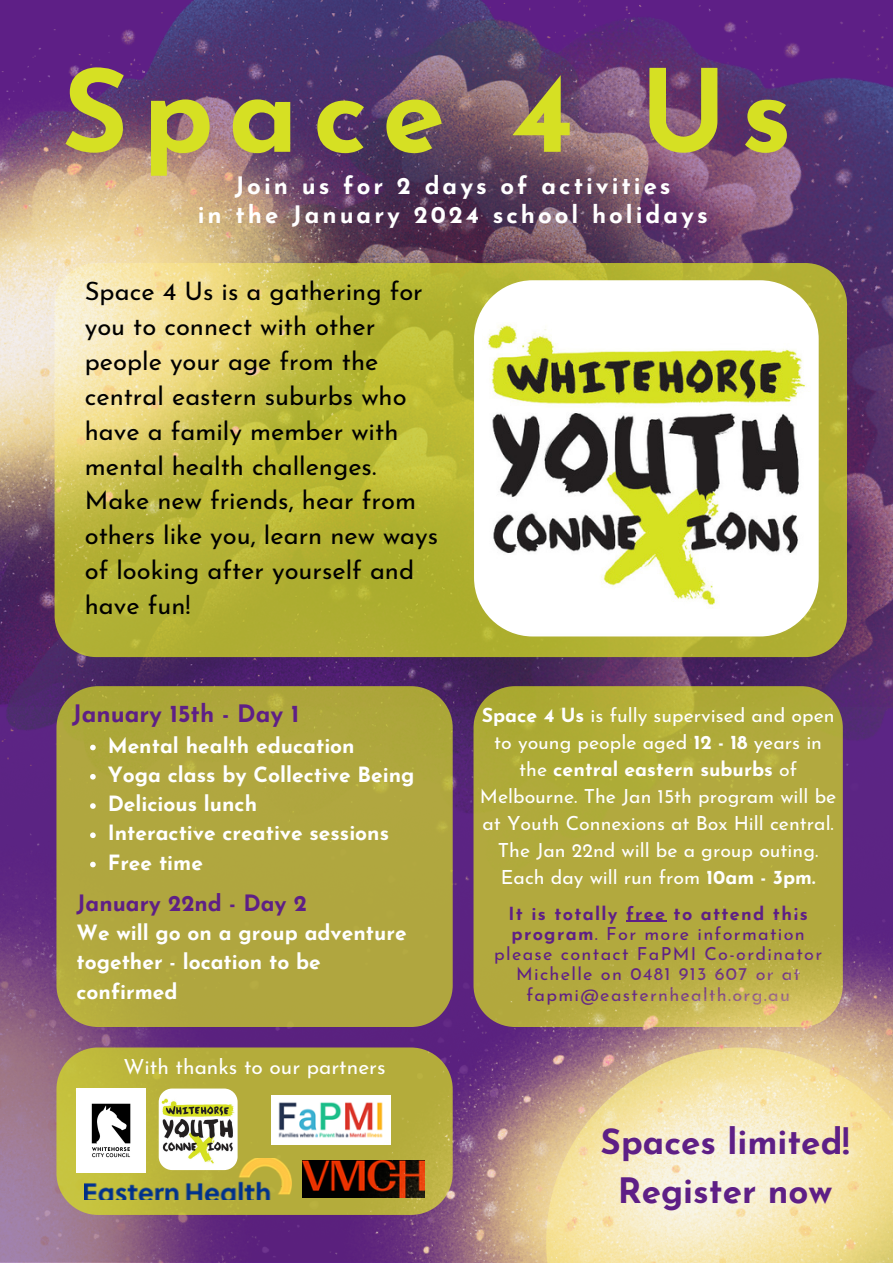
<style>
.page{position:relative;width:893px;height:1263px;background:#fff}
.page>*{position:absolute;margin:0;border:0;box-sizing:border-box;transform-origin:0 0}
.t1{font:700 114px "Josefin Sans";letter-spacing:.125em;color:#d6e023}
.t2{font:700 34.95px/48.3px "Josefin Sans";color:#5e1f86;text-align:center}
.t3{font:25.5px/34.8px "Josefin Sans";color:#000}
.t4{font:700 24px/29.2px "Josefin Sans";letter-spacing:.125em;color:#fff;text-align:center}
.t5{font:700 24px "Josefin Sans";color:#5e1f86}
.t6{font:700 22.5px "Josefin Sans";color:#5e1f86}
.t7{font:700 21px/29.2px "Josefin Sans";color:#fff}
.t8{font:20.85px "Josefin Sans";color:#fff}
.t9{font:19.5px/27px "Josefin Sans";color:#fff;text-align:center}
.t10{font:18px/20.2px "Josefin Sans";letter-spacing:.075em;color:#5e1f86;text-align:center}
.s1{font-weight:700}
</style>
<div class="page">
<img style="left:0;top:1064px;width:267px;height:198px">
<svg style="left:56px;top:1064px;width:211px;height:151px;background:#bbb341"></svg>
<img style="left:85px;top:1158px;width:182px;height:42px">
<img style="left:0;top:0;width:893px;height:1064px">
<img style="left:0;top:0;width:741px;height:842px">
<svg style="left:55px;top:263px;width:792px;height:394px;background:#b4b134"></svg>
<img style="left:474px;top:280px;width:345px;height:356px;border-radius:59px">
<div style="left:56px;top:686px;width:397px;height:341px;background:#b0a73f;border-radius:42px"></div>
<svg style="left:483px;top:686px;width:360px;height:44px;background:#aca738"></svg>
<img style="left:77px;top:1088px;width:68px;height:85px">
<img style="left:159px;top:1088px;width:79px;height:82px;border-radius:13px">
<img style="left:0;top:0;width:483px;height:774px">
<svg style="left:90px;top:745px;width:6px;height:5px"></svg>
<svg style="left:90px;top:774px;width:6px;height:5px"></svg>
<svg style="left:90px;top:803px;width:6px;height:6px"></svg>
<svg style="left:90px;top:832px;width:6px;height:6px"></svg>
<svg style="left:90px;top:862px;width:6px;height:5px"></svg>
<img style="left:267px;top:730px;width:626px;height:532px">
<h1 class="t1" style="left:62px;top:66px;width:732px">Space 4 Us</h1>
<p class="t4" style="left:198px;top:173px;width:512px">Join us for 2 days of activities<br>in the January 2024 school holidays</p>
<p class="t3" style="left:85px;top:276px;width:355px">Space 4 Us is a gathering for you to connect with other people your age from the central eastern suburbs who have a family member with mental health challenges.<br>Make new friends, hear from others like you, learn new ways of looking after yourself and have fun!</p>
<p class="t5" style="left:72px;top:704px;width:229px">January 15th - Day 1</p>
<p class="t7" style="left:108px;top:733px;width:308px">Mental health education<br>Yoga class by Collective Being<br>Delicious lunch<br>Interactive creative sessions<br>Free time</p>
<p class="t6" style="left:77px;top:894px;width:232px">January 22nd - Day 2</p>
<p class="t7" style="left:77px;top:920px;width:332px">We will go on a group adventure together - location to be confirmed</p>
<p class="t8" style="left:124px;top:1058px;width:263px">With thanks to our partners</p>
<p class="t9" style="left:480px;top:703px;width:358px"><span class="s1">Space 4 Us</span> is fully supervised and open to young people aged <span class="s1">12 - 18</span> years in the <span class="s1">central eastern suburbs</span> of Melbourne. The Jan 15th program will be at Youth Connexions at Box Hill central.<br>The Jan 22nd will be a group outing.<br>Each day will run from <span class="s1">10am - 3pm.</span></p>
<p class="t10" style="left:494px;top:905px;width:329px"><span class="s1">It is totally free to attend this program</span>. For more information please contact FaPMI Co-ordinator<br>Michelle on 0481 913 607 or at fapmi@easternhealth.org.au</p>
<h2 class="t2" style="left:601px;top:1121px;width:250px">Spaces limited!<br>Register now</h2>
</div>
